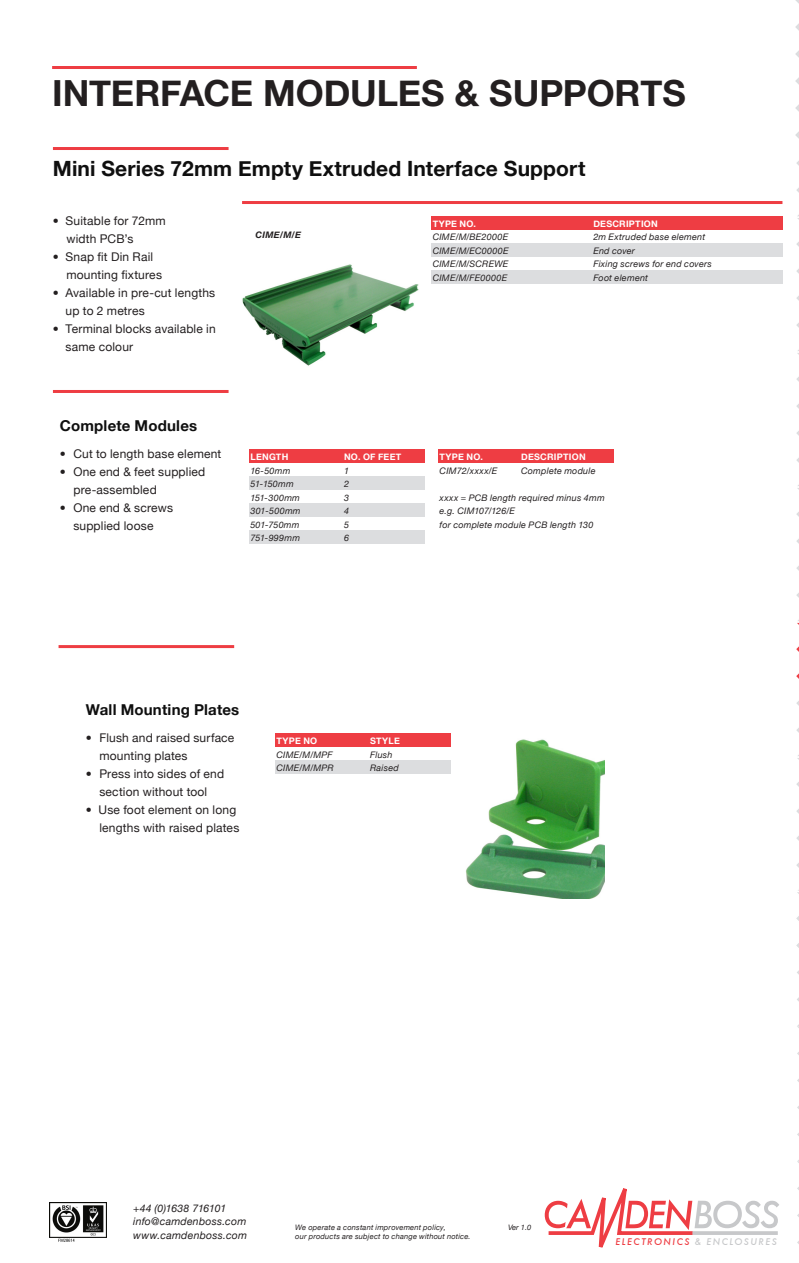
<style>
.page{position:relative;width:799px;height:1263px;background:#fff}
.page>*{position:absolute;margin:0;border:0;box-sizing:border-box;transform-origin:0 0}
.t1{font:700 36px "Helvetica Neue";letter-spacing:-.005em;color:#231f20}
.t2{font:700 21px "Helvetica Neue";letter-spacing:.005em;color:#0f0f0f}
.t3{font:700 15px "Helvetica Neue";color:#0f0f0f}
.t4{font:12px/18px "Helvetica Neue";letter-spacing:.015em;color:#231f20}
.t5{font:italic 10.5px/13.5px "Helvetica Neue";letter-spacing:.02em;color:#231f20}
.t6{font:italic 9px "Helvetica Neue";letter-spacing:.025em;color:#231f20}
.t7{font:700 9px "Helvetica Neue";letter-spacing:.03em;color:#fff}
.t8{font:italic 500 9px "Futura";letter-spacing:.17em;color:#ee3d43}
.t9{font:italic 9px "Helvetica Neue";letter-spacing:-.015em;color:#231f20}
.t10{font:italic 700 9px "Helvetica Neue";color:#231f20}
.t11{font:italic 7.5px/9px "Helvetica Neue";letter-spacing:.025em;color:#231f20}
.s1{color:#c7c8ca}
</style>
<div class="page">
<svg style="left:795px;top:0;width:3px;height:1243px"></svg>
<hr style="left:52px;top:66px;width:365px;height:3px;background:#ee3d43">
<svg style="left:544px;top:1188px;width:235px;height:60px"></svg>
<img style="left:50px;top:1202px;width:56px;height:40px">
<div style="left:275px;top:760px;width:175px;height:14px;background:#dcdddf"></div>
<div style="left:275px;top:734px;width:175px;height:13px;background:#ee3d43"></div>
<img style="left:466px;top:739px;width:139px;height:160px">
<div style="left:249px;top:530px;width:175px;height:14px;background:#dcdddf"></div>
<div style="left:431px;top:243px;width:351px;height:13px;background:#dcdddf"></div>
<div style="left:431px;top:270px;width:351px;height:14px;background:#dcdddf"></div>
<div style="left:431px;top:216px;width:351px;height:14px;background:#ee3d43"></div>
<hr style="left:53px;top:147px;width:175px;height:3px;background:#ee3d43">
<hr style="left:242px;top:201px;width:540px;height:3px;background:#ee3d43">
<hr style="left:53px;top:390px;width:175px;height:3px;background:#ee3d43">
<div style="left:249px;top:476px;width:175px;height:14px;background:#dcdddf"></div>
<div style="left:249px;top:503px;width:175px;height:14px;background:#dcdddf"></div>
<div style="left:249px;top:449px;width:175px;height:14px;background:#ee3d43"></div>
<div style="left:438px;top:449px;width:175px;height:14px;background:#ee3d43"></div>
<img style="left:242px;top:264px;width:177px;height:102px">
<hr style="left:59px;top:645px;width:175px;height:3px;background:#ee3d43">
<h1 class="t1" style="left:52px;top:70px;width:635px">INTERFACE MODULES &amp; SUPPORTS</h1>
<p class="t2" style="left:53px;top:156px;width:534px">MINI SERIES 72MM EMPTY EXTRUDED INTERFACE SUPPORT</p>
<p class="t4" style="left:53px;top:211px;width:114px">• Suitable for 72mm</p>
<p class="t4" style="left:66px;top:229px;width:69px">width PCB’s</p>
<p class="t4" style="left:53px;top:247px;width:102px">• Snap fit Din Rail</p>
<p class="t4" style="left:66px;top:265px;width:97px">mounting fixtures</p>
<p class="t4" style="left:66px;top:283px;width:151px;text-indent:-13px">• Available in pre-cut lengths up to 2 metres</p>
<p class="t4" style="left:66px;top:319px;width:152px;text-indent:-13px">• Terminal blocks available in same colour</p>
<p class="t7" style="left:432px;top:218px;width:45px">TYPE NO.</p>
<p class="t6" style="left:432px;top:232px;width:77px">CIME/M/BE2000E</p>
<p class="t6" style="left:432px;top:245px;width:77px">CIME/M/EC0000E</p>
<p class="t6" style="left:432px;top:259px;width:77px">CIME/M/SCREWE</p>
<p class="t6" style="left:432px;top:272px;width:76px">CIME/M/FE0000E</p>
<p class="t10" style="left:255px;top:230px;width:14px">CIME</p>
<p class="t10" style="left:280px;top:230px;width:23px">/M/E</p>
<p class="t7" style="left:593px;top:218px;width:66px">DESCRIPTION</p>
<p class="t6" style="left:593px;top:232px;width:113px">2m Extruded base element</p>
<p class="t6" style="left:593px;top:245px;width:43px">End cover</p>
<p class="t6" style="left:593px;top:259px;width:120px">Fixing screws for end covers</p>
<p class="t6" style="left:593px;top:272px;width:56px">Foot element</p>
<p class="t3" style="left:60px;top:416px;width:139px">COMPLETE MODULES</p>
<p class="t4" style="left:60px;top:445px;width:163px">• Cut to length base element</p>
<p class="t4" style="left:60px;top:463px;width:147px">• One end &amp; feet supplied</p>
<p class="t4" style="left:73px;top:481px;width:85px">pre-assembled</p>
<p class="t4" style="left:60px;top:499px;width:115px">• One end &amp; screws</p>
<p class="t4" style="left:73px;top:517px;width:82px">supplied loose</p>
<p class="t7" style="left:250px;top:451px;width:39px">LENGTH</p>
<p class="t6" style="left:250px;top:465px;width:42px">16-50mm</p>
<p class="t6" style="left:250px;top:478px;width:45px">51-150mm</p>
<p class="t6" style="left:250px;top:492px;width:51px">151-300mm</p>
<p class="t6" style="left:250px;top:505px;width:52px">301-500mm</p>
<p class="t6" style="left:250px;top:519px;width:51px">501-750mm</p>
<p class="t6" style="left:250px;top:532px;width:51px">751-999mm</p>
<p class="t7" style="left:344px;top:451px;width:59px">NO. OF FEET</p>
<p class="t6" style="left:344px;top:465px;width:7px">1</p>
<p class="t6" style="left:344px;top:478px;width:7px">2</p>
<p class="t6" style="left:344px;top:492px;width:7px">3</p>
<p class="t6" style="left:344px;top:505px;width:7px">4</p>
<p class="t6" style="left:344px;top:519px;width:7px">5</p>
<p class="t6" style="left:344px;top:532px;width:7px">6</p>
<p class="t7" style="left:439px;top:451px;width:45px">TYPE NO.</p>
<p class="t6" style="left:439px;top:465px;width:59px">CIM72/xxxx/E</p>
<p class="t6" style="left:439px;top:492px;width:166px">xxxx = PCB length required minus 4mm</p>
<p class="t9" style="left:439px;top:505px;width:77px">e.g. CIM107/126/E</p>
<p class="t6" style="left:439px;top:519px;width:155px">for complete module PCB length 130</p>
<p class="t7" style="left:521px;top:451px;width:66px">DESCRIPTION</p>
<p class="t6" style="left:521px;top:465px;width:76px">Complete module</p>
<p class="t3" style="left:86px;top:700px;width:155px">WALL MOUNTING PLATES</p>
<p class="t4" style="left:99px;top:729px;width:136px;text-indent:-13px">• Flush and raised surface mounting plates</p>
<p class="t4" style="left:86px;top:765px;width:140px;text-align:center">• Press into sides of end section without tool</p>
<p class="t4" style="left:86px;top:801px;width:155px;text-align:right">• Use foot element on long lengths with raised plates</p>
<p class="t7" style="left:276px;top:735px;width:42px">TYPE NO</p>
<p class="t6" style="left:276px;top:749px;width:58px">CIME/M/MPF</p>
<p class="t6" style="left:276px;top:763px;width:59px">CIME/M/MPR</p>
<p class="t7" style="left:370px;top:735px;width:31px">STYLE</p>
<p class="t6" style="left:370px;top:749px;width:24px">Flush</p>
<p class="t6" style="left:370px;top:763px;width:30px">Raised</p>
<p class="t5" style="left:133px;top:1201px;width:115px">+44 (0)1638 716101 info@camdenboss.com www.camdenboss.com</p>
<p class="t11" style="left:295px;top:1222px;width:177px">We operate a constant improvement policy,<br>our products are subject to change without notice.</p>
<p class="t11" style="left:508px;top:1222px;width:25px">Ver 1.0</p>
<p class="t8" style="left:615px;top:1235px;width:163px">ELECTRONICS <span class="s1">&amp; ENCLOSURES</span></p>
</div>
